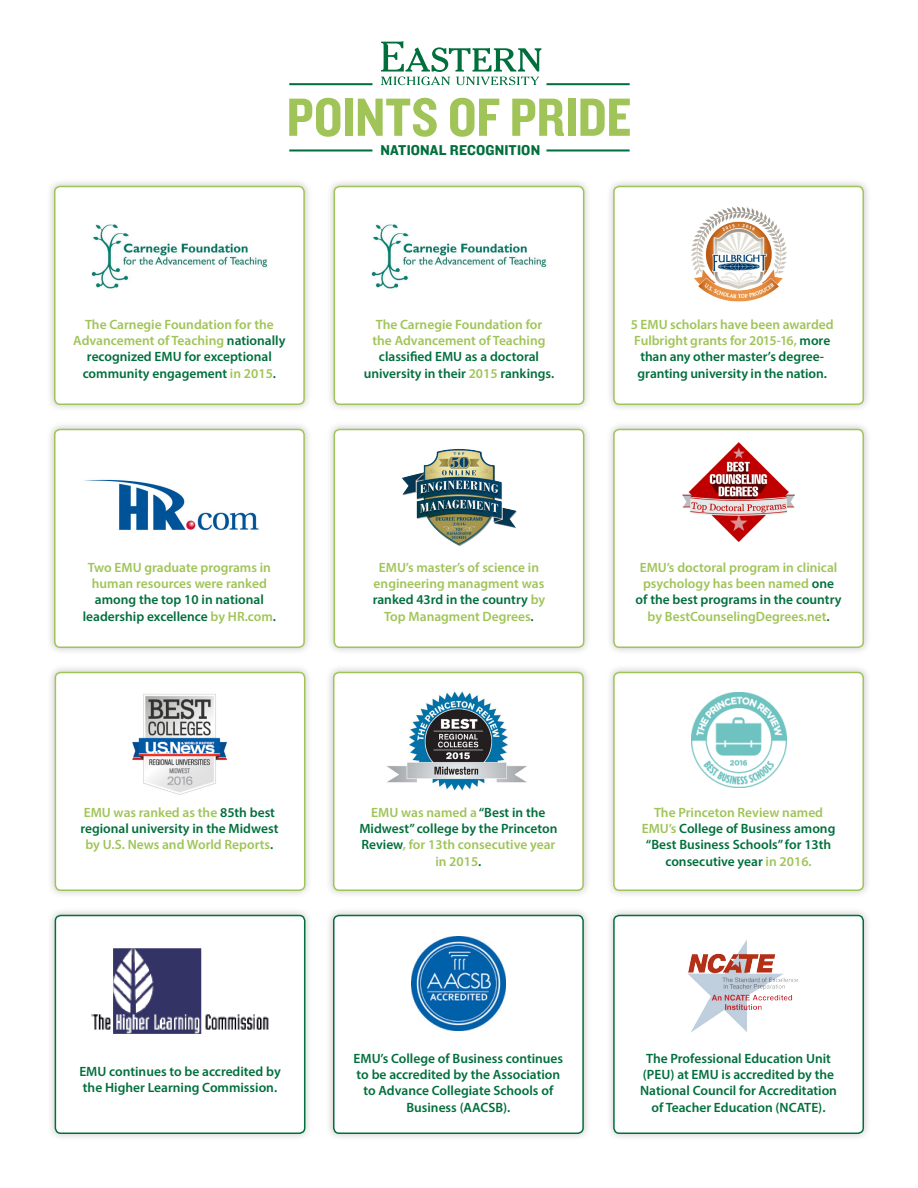
<style>
.page{position:relative;width:918px;height:1188px;background:#fff}
.page>*{position:absolute;margin:0;border:0;box-sizing:border-box;transform-origin:0 0}
.t1{font:55.8px "Knockout HTF50 Welterweight";letter-spacing:-.005em;color:#a0c458}
.t2{font:14.85px "Knockout HTF51 Middleweight";letter-spacing:.01em;color:#006f3c}
.t3{font:600 13.5px/16.2px "Myriad Pro";color:#006f3c;text-align:center}
.t4{font:600 13.5px/16.2px "Myriad Pro";color:#a0c458;text-align:center}
.s1{color:#a0c458}
.s2{color:#006f3c}
</style>
<div class="page">
<svg style="left:381px;top:41px;width:160px;height:44px"></svg>
<hr style="left:289px;top:149px;width:83px;height:2px;background:#006f3c">
<hr style="left:546px;top:149px;width:84px;height:2px;background:#006f3c">
<hr style="left:289px;top:83px;width:83px;height:2px;background:#006f3c">
<hr style="left:546px;top:83px;width:84px;height:2px;background:#006f3c">
<div style="left:605px;top:178px;width:267px;height:235px;background:#231f20;opacity:.25"></div>
<div style="left:614px;top:187px;width:249px;height:217px;background:#fff;border-radius:5px"></div>
<div style="left:613px;top:186px;width:251px;height:219px;border:2px solid #a0c458;border-radius:5px"></div>
<img style="left:691px;top:206px;width:96px;height:96px">
<div style="left:46px;top:178px;width:266px;height:235px;background:#231f20;opacity:.25"></div>
<div style="left:55px;top:187px;width:249px;height:217px;background:#fff;border-radius:5px"></div>
<div style="left:54px;top:186px;width:251px;height:219px;border:2px solid #a0c458;border-radius:5px"></div>
<div style="left:326px;top:178px;width:266px;height:235px;background:#231f20;opacity:.25"></div>
<div style="left:334px;top:187px;width:250px;height:217px;background:#fff;border-radius:5px"></div>
<div style="left:334px;top:186px;width:250px;height:219px;border:2px solid #a0c458;border-radius:5px"></div>
<img style="left:92px;top:224px;width:175px;height:65px">
<img style="left:371px;top:224px;width:176px;height:65px">
<div style="left:605px;top:421px;width:267px;height:235px;background:#231f20;opacity:.25"></div>
<div style="left:614px;top:430px;width:249px;height:217px;background:#fff;border-radius:5px"></div>
<div style="left:613px;top:429px;width:251px;height:219px;border:2px solid #a0c458;border-radius:5px"></div>
<div style="left:326px;top:421px;width:266px;height:235px;background:#231f20;opacity:.25"></div>
<div style="left:334px;top:430px;width:250px;height:217px;background:#fff;border-radius:5px"></div>
<div style="left:334px;top:429px;width:250px;height:219px;border:2px solid #a0c458;border-radius:5px"></div>
<div style="left:46px;top:421px;width:266px;height:235px;background:#231f20;opacity:.25"></div>
<div style="left:55px;top:430px;width:249px;height:217px;background:#fff;border-radius:5px"></div>
<div style="left:54px;top:429px;width:251px;height:219px;border:2px solid #a0c458;border-radius:5px"></div>
<img style="left:682px;top:442px;width:113px;height:100px">
<img style="left:84px;top:479px;width:175px;height:52px">
<img style="left:402px;top:449px;width:115px;height:97px">
<div style="left:605px;top:664px;width:267px;height:235px;background:#231f20;opacity:.25"></div>
<div style="left:614px;top:673px;width:249px;height:217px;background:#fff;border-radius:5px"></div>
<div style="left:613px;top:672px;width:251px;height:219px;border:2px solid #a0c458;border-radius:5px"></div>
<div style="left:325px;top:664px;width:266px;height:235px;background:#231f20;opacity:.25"></div>
<div style="left:334px;top:673px;width:249px;height:217px;background:#fff;border-radius:5px"></div>
<div style="left:333px;top:672px;width:251px;height:219px;border:2px solid #a0c458;border-radius:5px"></div>
<div style="left:47px;top:664px;width:266px;height:235px;background:#231f20;opacity:.25"></div>
<div style="left:55px;top:673px;width:250px;height:217px;background:#fff;border-radius:5px"></div>
<div style="left:55px;top:672px;width:250px;height:219px;border:2px solid #a0c458;border-radius:5px"></div>
<img style="left:132px;top:694px;width:95px;height:101px">
<img style="left:387px;top:691px;width:140px;height:100px">
<img style="left:691px;top:692px;width:95px;height:95px">
<div style="left:605px;top:907px;width:267px;height:235px;background:#231f20;opacity:.25"></div>
<div style="left:614px;top:916px;width:249px;height:217px;background:#fff;border-radius:5px"></div>
<div style="left:613px;top:915px;width:251px;height:219px;border:2px solid #006f3c;border-radius:5px"></div>
<div style="left:325px;top:907px;width:266px;height:235px;background:#231f20;opacity:.25"></div>
<div style="left:334px;top:916px;width:249px;height:217px;background:#fff;border-radius:5px"></div>
<div style="left:333px;top:915px;width:251px;height:219px;border:2px solid #006f3c;border-radius:5px"></div>
<div style="left:47px;top:907px;width:266px;height:235px;background:#231f20;opacity:.25"></div>
<div style="left:55px;top:916px;width:250px;height:217px;background:#fff;border-radius:5px"></div>
<div style="left:55px;top:915px;width:250px;height:219px;border:2px solid #006f3c;border-radius:5px"></div>
<img style="left:411px;top:936px;width:94px;height:94px">
<img style="left:91px;top:948px;width:178px;height:86px">
<img style="left:687px;top:940px;width:111px;height:92px">
<p class="t1" style="left:287px;top:88px;width:346px">POINTS OF PRIDE</p>
<p class="t2" style="left:380px;top:142px;width:161px">NATIONAL RECOGNITION</p>
<p class="t3" style="left:73px;top:316px;width:214px"><span class="s1">The Carnegie Foundation for the<br>Advancement of Teaching</span> nationally recognized EMU for exceptional community engagement <span class="s1">in 2015</span>.</p>
<p class="t4" style="left:364px;top:316px;width:192px">The Carnegie Foundation for<br>the Advancement of Teaching <span class="s2">classified EMU as a doctoral university in their</span> 2015 <span class="s2">rankings.</span></p>
<p class="t3" style="left:631px;top:316px;width:204px"><span class="s1">5 EMU scholars have been awarded Fulbright grants for 2015-16,</span> more than any other master’s degree&shy;granting university in the nation.</p>
<p class="t4" style="left:83px;top:559px;width:195px">Two EMU graduate programs in human resources were ranked <span class="s2">among the top 10 in national leadership excellence</span> by HR.com<span class="s2">.</span></p>
<p class="t4" style="left:373px;top:559px;width:174px">EMU’s master’s of science in engineering managment was <span class="s2">ranked 43rd in the country</span> by<br>Top Managment Degrees<span class="s2">.</span></p>
<p class="t4" style="left:636px;top:559px;width:207px">EMU’s doctoral program in clinical psychology has been named <span class="s2">one of the best programs in the country </span>by BestCounselingDegrees.net<span class="s2">.</span></p>
<p class="t4" style="left:80px;top:804px;width:200px">EMU was ranked as the <span class="s2">85th best regional university in the Midwest </span>by U.S. News and World Reports<span class="s2">.</span></p>
<p class="t3" style="left:359px;top:804px;width:200px"><span class="s1">EMU was named a</span> “Best in the<br>Midwest” college by the Princeton<br>Review<span class="s1">, for 13th consecutive year in 2015</span>.</p>
<p class="t3" style="left:642px;top:804px;width:195px"><span class="s1">The Princeton Review named<br>EMU’s</span> College of Business among “Best Business Schools” for 13th consecutive year <span class="s1">in 2016.</span></p>
<p class="t3" style="left:79px;top:1063px;width:203px;text-align:left">EMU continues to be accredited by the Higher Learning Commission.</p>
<p class="t3" style="left:354px;top:1050px;width:211px">EMU’s College of Business continues to be accredited by the Association to Advance Collegiate Schools of<br>Business (AACSB).</p>
<p class="t3" style="left:640px;top:1050px;width:198px">The Professional Education Unit (PEU) at EMU is accredited by the National Council for Accreditation of Teacher Education (NCATE).</p>
</div>
